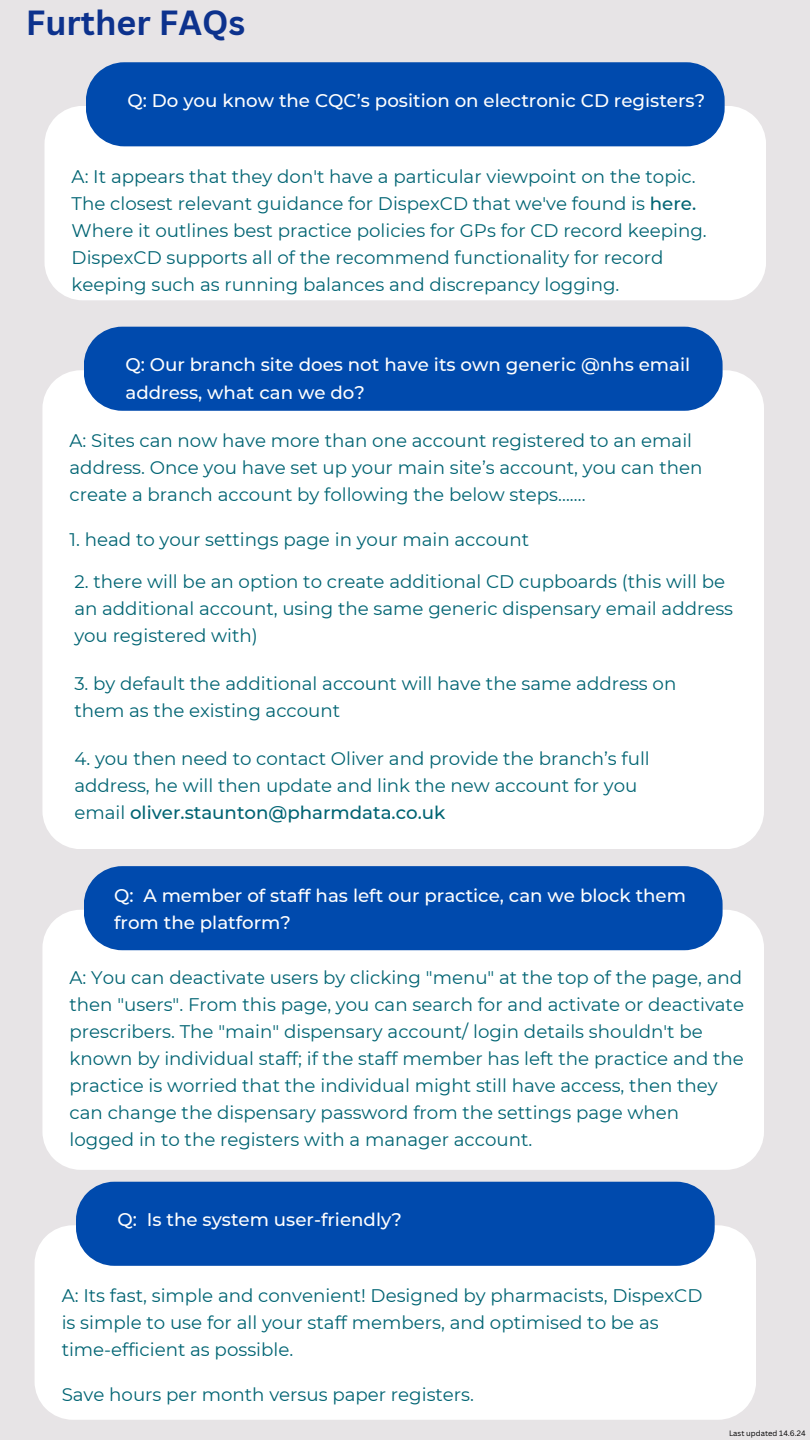
<style>
.page{position:relative;width:810px;height:1440px;background:#e7e4e6}
.page>*{position:absolute;margin:0;border:0;box-sizing:border-box;transform-origin:0 0}
.t1{font:700 34px "Canva Sans";color:#0d328d}
.t2{font:18.2px/27px "Montserrat";color:#016473}
.t3{font:500 18.2px/27.4px "Montserrat";color:#fefefe}
.t4{font:7.6px "Canva Sans";color:#000}
.s1{font-weight:500}
</style>
<div class="page">
<div style="left:35px;top:1225px;width:721px;height:195px;background:#fff"></div>
<div style="left:76px;top:1182px;width:639px;height:84px;background:#004aad"></div>
<div style="left:45px;top:106px;width:721px;height:194px;background:#fff"></div>
<div style="left:86px;top:62px;width:639px;height:84px;background:#004aad"></div>
<div style="left:42px;top:370px;width:722px;height:479px;background:#fff"></div>
<div style="left:84px;top:327px;width:639px;height:84px;background:#004aad"></div>
<div style="left:42px;top:910px;width:722px;height:260px;background:#fff"></div>
<div style="left:84px;top:866px;width:639px;height:84px;background:#004aad"></div>
<h3 class="t1" style="left:26px;top:-1px;width:221px">Further FAQs</h3>
<h2 class="t3" style="left:128px;top:87px;width:579px">Q: Do you know the CQC’s position on electronic CD registers?</h2>
<h3 class="t2" style="left:72px;top:163px;width:637px">A: It appears that they don't have a particular viewpoint on the topic.<br>The closest relevant guidance for DispexCD that we've found is <span class="s1">here.<br></span>Where it outlines best practice policies for GPs for CD record keeping.<br>DispexCD supports all of the recommend functionality for record keeping such as running balances and discrepancy logging.</h3>
<h3 class="t3" style="left:125px;top:351px;width:566px">Q: Our branch site does not have its own generic @nhs email address, what can we do?</h3>
<h3 class="t2" style="left:70px;top:427px;width:634px">A: Sites can now have more than one account registered to an email address. Once you have set up your main site’s account, you can then create a branch account by following the below steps…….</h3>
<h3 class="t2" style="left:70px;top:526px;width:461px">1. head to your settings page in your main account</h3>
<h2 class="t2" style="left:74px;top:568px;width:660px">2. there will be an option to create additional CD cupboards (this will be an additional account, using the same generic dispensary email address you registered with)</h2>
<h3 class="t2" style="left:74px;top:670px;width:604px">3. by default the additional account will have the same address on them as the existing account</h3>
<h2 class="t2" style="left:74px;top:745px;width:577px">4. you then need to contact Oliver and provide the branch’s full address, he will then update and link the new account for you email <span class="s1">oliver.staunton@pharmdata.co.uk</span></h2>
<h3 class="t3" style="left:114px;top:882px;width:573px">Q: A member of staff has left our practice, can we block them from the platform?</h3>
<h3 class="t2" style="left:70px;top:964px;width:676px">A: You can deactivate users by clicking "menu" at the top of the page, and then "users". From this page, you can search for and activate or deactivate prescribers. The "main" dispensary account/ login details shouldn't be known by individual staff; if the staff member has left the practice and the practice is worried that the individual might still have access, then they can change the dispensary password from the settings page when logged in to the registers with a manager account.</h3>
<h1 class="t3" style="left:118px;top:1206px;width:286px">Q: Is the system user-friendly?</h1>
<h2 class="t2" style="left:62px;top:1282px;width:642px">A: Its fast, simple and convenient! Designed by pharmacists, DispexCD is simple to use for all your staff members, and optimised to be as time-efficient as possible.</h2>
<h3 class="t2" style="left:62px;top:1381px;width:414px">Save hours per month versus paper registers.</h3>
<p class="t4" style="left:729px;top:1428px;width:78px">Last updated 14.6.24</p>
</div>
